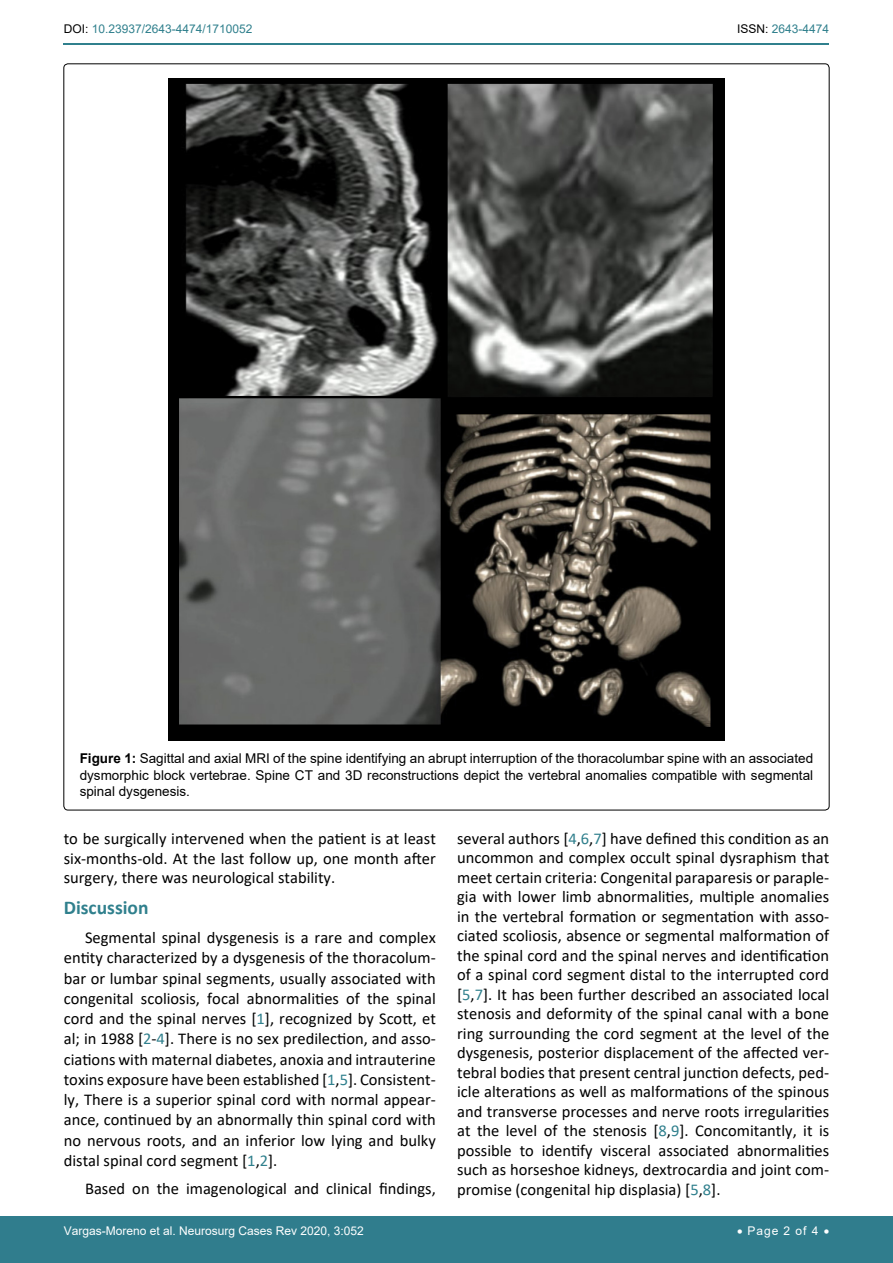
<style>
.page{position:relative;width:893px;height:1263px;background:#fff}
.page>*{position:absolute;margin:0;border:0;box-sizing:border-box;transform-origin:0 0}
.t1{font:700 19.5px "Calibri";color:#30808d}
.t2{font:16.5px/19.5px "Calibri";color:#000;text-align:justify}
.t3{font:13.5px/16.2px "Arial";color:#000;text-align:justify}
.t4{font:12px "Arial";color:#fff}
.t5{font:12px "Arial";color:#30808d}
.s1{color:#000}
.s2{font-weight:700}
.s3{color:#30808d}
</style>
<div class="page">
<hr style="left:64px;top:43px;width:765px;height:2px;background:#30808d">
<div style="left:0;top:1217px;width:893px;height:46px;background:#307d8d"></div>
<img style="left:168px;top:78px;width:557px;height:663px">
<p class="t5" style="left:64px;top:20px;width:190px"><span class="s1">DOI:</span> 10.23937/2643-4474/1710052</p>
<p class="t5" style="left:737px;top:20px;width:94px"><span class="s1">ISSN:</span> 2643-4474</p>
<p class="t3" style="left:80px;top:750px;width:735px"><span class="s2">Figure 1:</span> Sagittal and axial MRI of the spine identifying an abrupt interruption of the thoracolumbar spine with an associated dysmorphic block vertebrae. Spine CT and 3D reconstructions depict the vertebral anomalies compatible with segmental spinal dysgenesis.</p>
<p class="t2" style="left:64px;top:828px;width:374px">to be surgically intervened when the patient is at least six-months-old. At the last follow up, one month after surgery, there was neurological stability.</p>
<p class="t1" style="left:64px;top:894px;width:86px">Discussion</p>
<p class="t2" style="left:64px;top:927px;width:374px;line-height:20.2px;text-indent:21px">Segmental spinal dysgenesis is a rare and complex entity characterized by a dysgenesis of the thoracolum&shy;bar or lumbar spinal segments, usually associated with congenital scoliosis, focal abnormalities of the spinal cord and the spinal nerves [<span class="s3">1</span>], recognized by Scott, et al; in 1988 [<span class="s3">2</span>-<span class="s3">4</span>]. There is no sex predilection, and asso&shy;ciations with maternal diabetes, anoxia and intrauterine toxins exposure have been established [<span class="s3">1</span>,<span class="s3">5</span>]. Consistent&shy;ly, There is a superior spinal cord with normal appear&shy;ance, continued by an abnormally thin spinal cord with no nervous roots, and an inferior low lying and bulky distal spinal cord segment [<span class="s3">1</span>,<span class="s3">2</span>].</p>
<p class="t2" style="left:85px;top:1178px;width:352px">Based on the imagenological and clinical findings,</p>
<p class="t2" style="left:457px;top:828px;width:374px">several authors [<span class="s3">4</span>,<span class="s3">6</span>,<span class="s3">7</span>] have defined this condition as an uncommon and complex occult spinal dysraphism that meet certain criteria: Congenital paraparesis or paraple&shy;gia with lower limb abnormalities, multiple anomalies in the vertebral formation or segmentation with asso&shy;ciated scoliosis, absence or segmental malformation of the spinal cord and the spinal nerves and identification of a spinal cord segment distal to the interrupted cord [<span class="s3">5</span>,<span class="s3">7</span>]. It has been further described an associated local stenosis and deformity of the spinal canal with a bone ring surrounding the cord segment at the level of the dysgenesis, posterior displacement of the affected ver&shy;tebral bodies that present central junction defects, ped&shy;icle alterations as well as malformations of the spinous and transverse processes and nerve roots irregularities at the level of the stenosis [<span class="s3">8</span>,<span class="s3">9</span>]. Concomitantly, it is possible to identify visceral associated abnormalities such as horseshoe kidneys, dextrocardia and joint com&shy;promise (congenital hip displasia) [<span class="s3">5</span>,<span class="s3">8</span>].</p>
<p class="t4" style="left:64px;top:1223px;width:302px">Vargas-Moreno et al. Neurosurg Cases Rev 2020, 3:052</p>
<p class="t4" style="left:737px;top:1223px;width:94px">• Page 2 of 4 •</p>
</div>
